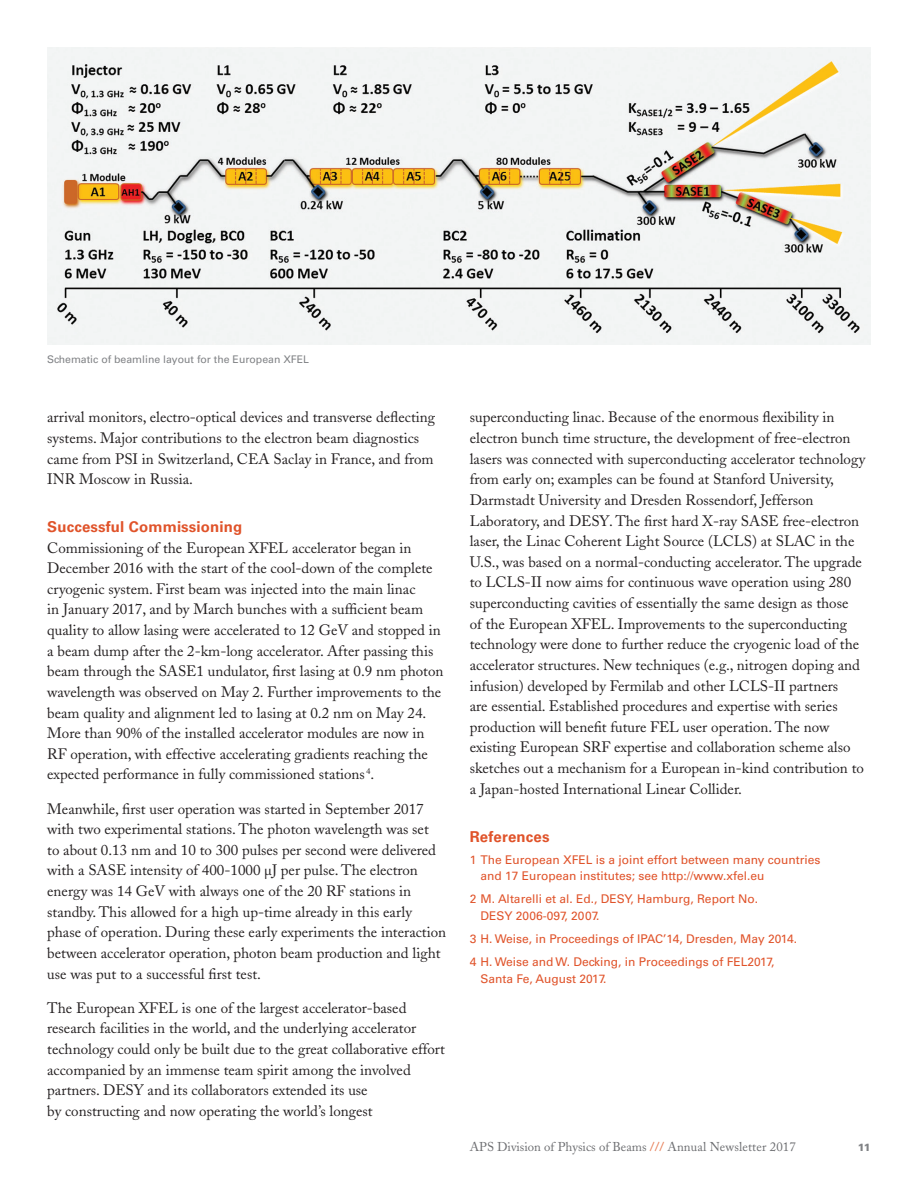
<style>
.page{position:relative;width:918px;height:1188px;background:#fff}
.page>*{position:absolute;margin:0;border:0;box-sizing:border-box;transform-origin:0 0}
.t1{font:15px/20.7px "Adobe Caslon";color:#231f20}
.Subhead{font:700 15px "Univers";letter-spacing:.01em;color:#e0532a}
.t2{font:12.75px "Adobe Caslon";color:#6c6d70}
.t3{font:12px/16.5px "Univers";color:#e0532a}
.t4{font:10.5px "Univers";color:#808285}
.t5{font:900 10.5px "Univers";color:#808285}
.s1{font-weight:700;color:#e8835d}
</style>
<div class="page">
<img style="left:47px;top:47px;width:824px;height:297px">
<p class="t4" style="left:47px;top:353px;width:263px">Schematic of beamline layout for the European XFEL</p>
<p class="t1" style="left:47px;top:407px;width:389px">arrival monitors, electro-optical devices and transverse deflecting systems. Major contributions to the electron beam diagnostics came from PSI in Switzerland, CEA Saclay in France, and from INR Moscow in Russia.</p>
<p class="Subhead" style="left:47px;top:518px;width:197px">Successful Commissioning</p>
<p class="t1" style="left:47px;top:537px;width:398px">Commissioning of the European XFEL accelerator began in December 2016 with the start of the cool-down of the complete cryogenic system. First beam was injected into the main linac<br>in January 2017, and by March bunches with a sufficient beam quality to allow lasing were accelerated to 12 GeV and stopped in a beam dump after the 2-km-long accelerator. After passing this beam through the SASE1 undulator, first lasing at 0.9 nm photon wavelength was observed on May 2. Further improvements to the beam quality and alignment led to lasing at 0.2 nm on May 24.<br>More than 90% of the installed accelerator modules are now in RF operation, with effective accelerating gradients reaching the expected performance in fully commissioned stations <sup>4</sup>.</p>
<p class="t1" style="left:47px;top:798px;width:400px">Meanwhile, first user operation was started in September 2017 with two experimental stations. The photon wavelength was set<br>to about 0.13 nm and 10 to 300 pulses per second were delivered with a SASE intensity of 400-1000 μJ per pulse. The electron energy was 14 GeV with always one of the 20 RF stations in standby. This allowed for a high up-time already in this early phase of operation. During these early experiments the interaction between accelerator operation, photon beam production and light use was put to a successful first test.</p>
<p class="t1" style="left:47px;top:997px;width:399px">The European XFEL is one of the largest accelerator-based research facilities in the world, and the underlying accelerator technology could only be built due to the great collaborative effort accompanied by an immense team spirit among the involved partners. DESY and its collaborators extended its use<br>by constructing and now operating the world’s longest</p>
<p class="t1" style="left:470px;top:407px;width:397px">superconducting linac. Because of the enormous flexibility in electron bunch time structure, the development of free-electron lasers was connected with superconducting accelerator technology from early on; examples can be found at Stanford University, Darmstadt University and Dresden Rossendorf, Jefferson Laboratory, and DESY. The first hard X-ray SASE free-electron laser, the Linac Coherent Light Source (LCLS) at SLAC in the U.S., was based on a normal-conducting accelerator. The upgrade to LCLS-II now aims for continuous wave operation using 280 superconducting cavities of essentially the same design as those<br>of the European XFEL. Improvements to the superconducting technology were done to further reduce the cryogenic load of the accelerator structures. New techniques (e.g., nitrogen doping and infusion) developed by Fermilab and other LCLS-II partners<br>are essential. Established procedures and expertise with series production will benefit future FEL user operation. The now existing European SRF expertise and collaboration scheme also sketches out a mechanism for a European in-kind contribution to a Japan-hosted International Linear Collider.</p>
<p class="Subhead" style="left:470px;top:828px;width:81px">References</p>
<p class="t3" style="left:481px;top:851px;width:341px;text-indent:-11px">1 The European XFEL is a joint effort between many countries and 17 European institutes; see http://www.xfel.eu</p>
<p class="t3" style="left:481px;top:891px;width:279px;text-indent:-11px">2 M. Altarelli et al. Ed., DESY, Hamburg, Report No.<br>DESY 2006-097, 2007.</p>
<p class="t3" style="left:470px;top:931px;width:329px">3 H. Weise, in Proceedings of IPAC’14, Dresden, May 2014.</p>
<p class="t3" style="left:481px;top:954px;width:295px;text-indent:-11px">4 H. Weise and W. Decking, in Proceedings of FEL2017,<br>Santa Fe, August 2017.</p>
<p class="t2" style="left:470px;top:1139px;width:327px">APS Division of Physics of Beams <span class="s1">///</span> Annual Newsletter 2017</p>
<p class="t5" style="left:858px;top:1140px;width:14px">11</p>
</div>
